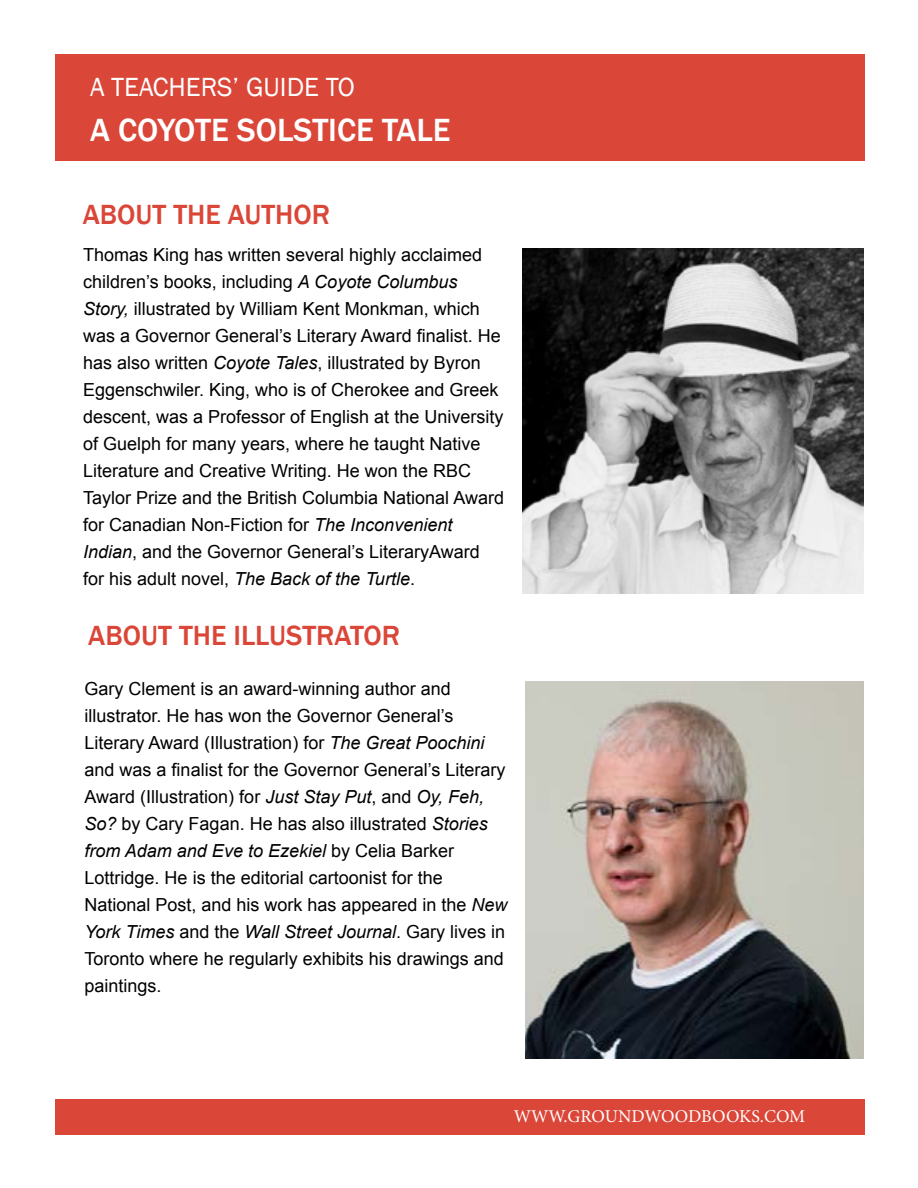
<style>
.page{position:relative;width:918px;height:1188px;background:#fff}
.page>*{position:absolute;margin:0;border:0;box-sizing:border-box;transform-origin:0 0}
.t1{font:500 33px "Franklin Gothic";color:#fff}
.t2{font:500 28.5px "Franklin Gothic";color:#da4638}
.t3{font:27px "Franklin Gothic";color:#fff}
.t4{font:18px/27px "Arial";color:#000}
.t5{font:18px "Minion Pro";color:#fff}
.s1{font-style:italic}
</style>
<div class="page">
<div style="left:55px;top:55px;width:810px;height:106px;background:#da4638"></div>
<div style="left:55px;top:1099px;width:810px;height:36px;background:#da4638"></div>
<img style="left:523px;top:248px;width:341px;height:346px">
<img style="left:526px;top:681px;width:338px;height:377px">
<h3 class="t3" style="left:90px;top:70px;width:267px">A TEACHERS’ GUIDE TO</h3>
<h1 class="t1" style="left:90px;top:109px;width:362px">A COYOTE SOLSTICE TALE</h1>
<h2 class="t2" style="left:83px;top:197px;width:249px">ABOUT THE AUTHOR</h2>
<p class="t4" style="left:83px;top:241px;width:422px">Thomas King has written several highly acclaimed children’s books, including <span class="s1">A Coyote Columbus Story,</span> illustrated by William Kent Monkman, which was a Governor General’s Literary Award finalist. He has also written <span class="s1">Coyote Tales</span>, illustrated by Byron Eggenschwiler. King, who is of Cherokee and Greek descent, was a Professor of English at the University of Guelph for many years, where he taught Native Literature and Creative Writing. He won the RBC Taylor Prize and the British Columbia National Award for Canadian Non-Fiction for <span class="s1">The Inconvenient Indian</span>, and the Governor General’s LiteraryAward for his adult novel, <span class="s1">The Back of the Turtle</span>.</p>
<h2 class="t2" style="left:88px;top:618px;width:313px">ABOUT THE ILLUSTRATOR</h2>
<p class="t4" style="left:85px;top:676px;width:425px">Gary Clement is an award-winning author and illustrator. He has won the Governor General’s Literary Award (Illustration) for <span class="s1">The Great Poochini </span>and was a finalist for the Governor General’s Literary Award (Illustration) for <span class="s1">Just Stay Put</span>, and <span class="s1">Oy, Feh, So?</span> by Cary Fagan. He has also illustrated <span class="s1">Stories from Adam and Eve to Ezekiel</span> by Celia Barker Lottridge. He is the editorial cartoonist for the National Post, and his work has appeared in the <span class="s1">New York Times</span> and the <span class="s1">Wall Street Journal</span>. Gary lives in Toronto where he regularly exhibits his drawings and paintings.</p>
<p class="t5" style="left:514px;top:1105px;width:293px">WWW.GROUNDWOODBOOKS.COM</p>
</div>
